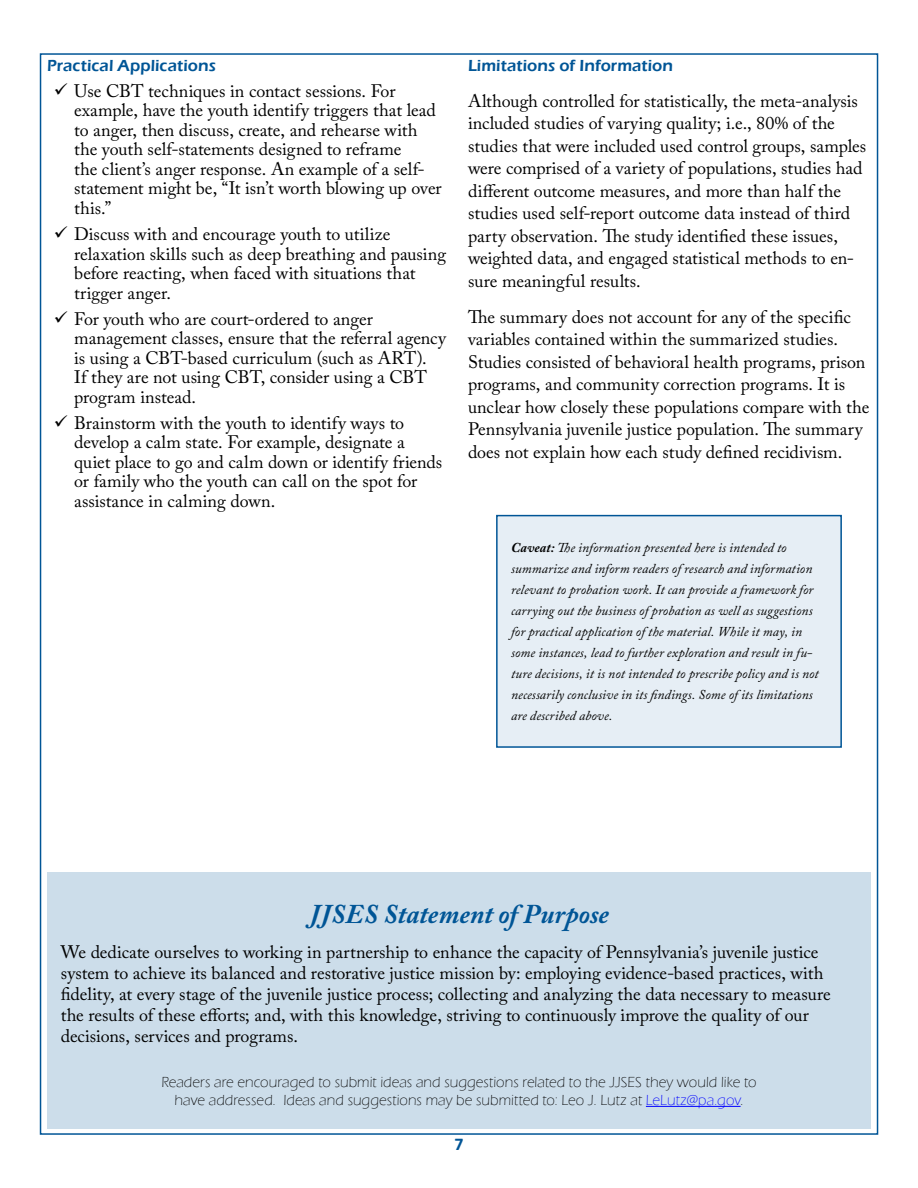
<style>
.page{position:relative;width:918px;height:1188px;background:#fff}
.page>*{position:absolute;margin:0;border:0;box-sizing:border-box;transform-origin:0 0}
.t1{font:italic 700 27px "Adobe Caslon Pro";color:#005596}
.t2{font:18px/19.5px "Adobe Caslon Pro";color:#000}
.t3{font:700 18px "Calibri";color:#005596}
.t4{font:600 16.5px "Eras ITC";letter-spacing:.005em;color:#005596}
.t5{font:300 15px/18px "Eras ITC";letter-spacing:.005em;color:#000;text-align:center}
.t6{font:italic 13.5px/21px "Adobe Caslon Pro";letter-spacing:.01em;color:#000}
.s1{font-weight:700}
.s2{color:#00f}
</style>
<div class="page">
<div style="left:47px;top:872px;width:824px;height:256px;background:#ccddea"></div>
<hr style="left:646px;top:1106px;width:95px;height:1px;background:#00f">
<div style="left:497px;top:516px;width:344px;height:231px;background:#e6eef5"></div>
<div style="left:496px;top:515px;width:346px;height:233px;border:2px solid #005596"></div>
<p class="t4" style="left:47px;top:56px;width:170px">Practical Applications</p>
<p class="t2" style="left:74px;top:81px;width:369px">Use CBT techniques in contact sessions. For example, have the youth identify triggers that lead to anger, then discuss, create, and rehearse with the youth self-statements designed to reframe<br>the client’s anger response. An example of a self&shy;statement might be, “It isn’t worth blowing up over this.”</p>
<p class="t2" style="left:74px;top:224px;width:373px">Discuss with and encourage youth to utilize relaxation skills such as deep breathing and pausing before reacting, when faced with situations that trigger anger.</p>
<p class="t2" style="left:74px;top:309px;width:373px">For youth who are court-ordered to anger management classes, ensure that the referral agency is using a CBT-based curriculum (such as ART).<br>If they are not using CBT, consider using a CBT program instead.</p>
<p class="t2" style="left:74px;top:413px;width:370px">Brainstorm with the youth to identify ways to develop a calm state. For example, designate a quiet place to go and calm down or identify friends or family who the youth can call on the spot for assistance in calming down.</p>
<p class="t4" style="left:468px;top:56px;width:207px">Limitations of Information</p>
<p class="t2" style="left:468px;top:89px;width:400px;line-height:22.5px">Although controlled for statistically, the meta-analysis included studies of varying quality; i.e., 80% of the studies that were included used control groups, samples were comprised of a variety of populations, studies had different outcome measures, and more than half the studies used self-report outcome data instead of third party observation. The study identified these issues, weighted data, and engaged statistical methods to en&shy;sure meaningful results.</p>
<p class="t2" style="left:468px;top:305px;width:403px;line-height:22.5px">The summary does not account for any of the specific variables contained within the summarized studies.<br>Studies consisted of behavioral health programs, prison programs, and community correction programs. It is unclear how closely these populations compare with the Pennsylvania juvenile justice population. The summary does not explain how each study defined recidivism.</p>
<p class="t6" style="left:511px;top:537px;width:309px"><span class="s1">Caveat:</span> The information presented here is intended to summarize and inform readers of research and information relevant to probation work. It can provide a framework for carrying out the business of probation as well as suggestions for practical application of the material. While it may, in some instances, lead to further exploration and result in fu&shy;ture decisions, it is not intended to prescribe policy and is not necessarily conclusive in its findings. Some of its limitations are described above.</p>
<h1 class="t1" style="left:309px;top:898px;width:302px">JJSES Statement of Purpose</h1>
<p class="t2" style="left:61px;top:941px;width:772px;line-height:21px">We dedicate ourselves to working in partnership to enhance the capacity of Pennsylvania’s juvenile justice system to achieve its balanced and restorative justice mission by: employing evidence-based practices, with fidelity, at every stage of the juvenile justice process; collecting and analyzing the data necessary to measure the results of these efforts; and, with this knowledge, striving to continuously improve the quality of our decisions, services and programs.</p>
<p class="t5" style="left:161px;top:1073px;width:597px">Readers are encouraged to submit ideas and suggestions related to the JJSES they would like to have addressed. Ideas and suggestions may be submitted to: Leo J. Lutz at <span class="s2">LeLutz@pa.gov</span>.</p>
<p class="t3" style="left:454px;top:1132px;width:11px">7</p>
</div>
